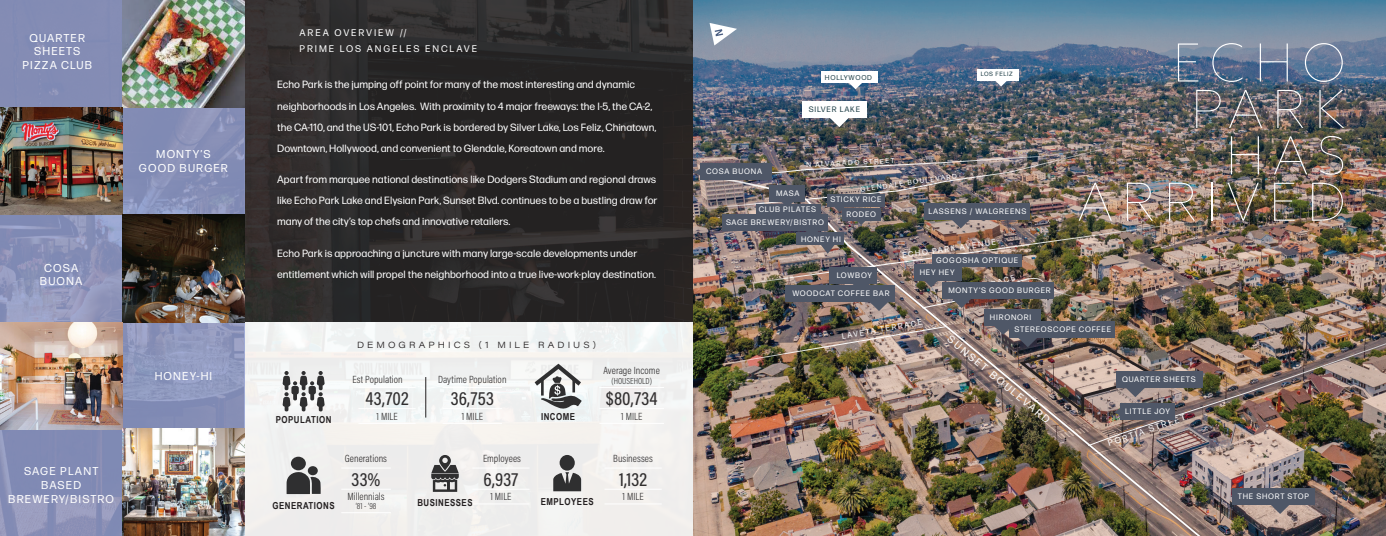
<style>
.page{position:relative;width:1386px;height:536px;background:#fff}
.page>*{position:absolute;margin:0;border:0;box-sizing:border-box;transform-origin:0 0}
.t1{font:100 52.5px/46.4px "Azo Sans";letter-spacing:.17em;color:#fff;text-align:right}
.t2{font:500 19.25px "Acumin Pro Cond";letter-spacing:.01em;color:#312f30}
.t3{font:11.38px/13.7px "Forma DJR Micro";letter-spacing:.1em;color:#fff;text-align:center}
.t4{font:10.5px/21px "Forma DJR Micro";color:#fff}
.t5{font:300 10.5px "Acumin Pro Cond";letter-spacing:.005em;color:#312f30}
.t6{font:700 9.62px "Arial Narrow";letter-spacing:.05em;color:#231f20}
.t7{font:9.62px/15.8px "Forma DJR Micro";letter-spacing:.2em;color:#fff}
.t8{font:300 8.75px "Acumin Pro Wide";letter-spacing:.355em;color:#231f20}
.t9{font:300 8.75px "Acumin Pro Cond";letter-spacing:.005em;color:#312f30}
.t10{font:8.75px "Forma DJR Micro";color:#fff}
.t11{font:7.88px/12.3px "Forma DJR Micro";letter-spacing:.1em;color:#fff}
.t12{font:7.88px "Forma DJR Micro";letter-spacing:.1em;color:#1e3e46}
.t13{font:7px "Forma DJR Micro";color:#fff}
.t14{font:7px "Forma DJR Micro";letter-spacing:.1em;color:#1e3e46}
.t15{font:6.12px "Forma DJR Micro";letter-spacing:.1em;color:#1e3e46}
</style>
<div class="page">
<img style="left:245px;top:322px;width:447px;height:214px">
<svg style="left:245px;top:0;width:448px;height:322px;background:#2a2828"></svg>
<svg style="left:0;top:0;width:245px;height:536px;background:#8890b7"></svg>
<img style="left:693px;top:0;width:693px;height:536px">
<img style="left:692px;top:175px;width:530px;height:361px">
<img style="left:1087px;top:254px;width:299px;height:192px">
<img style="left:730px;top:217px;width:493px;height:70px">
<div style="left:1232px;top:488px;width:82px;height:17px;background:#4f5767"></div>
<svg style="left:1266px;top:505px;width:28px;height:9px"></svg>
<div style="left:830px;top:266px;width:47px;height:17px;background:#4f5767"></div>
<div style="left:803px;top:101px;width:64px;height:17px;background:#fff"></div>
<svg style="left:826px;top:118px;width:27px;height:9px"></svg>
<div style="left:821px;top:71px;width:57px;height:12px;background:#fff"></div>
<svg style="left:848px;top:83px;width:15px;height:6px"></svg>
<img style="left:709px;top:325px;width:239px;height:42px">
<div style="left:977px;top:69px;width:41px;height:12px;background:#fff"></div>
<svg style="left:994px;top:81px;width:15px;height:5px"></svg>
<div style="left:786px;top:285px;width:109px;height:17px;background:#4f5767"></div>
<svg style="left:847px;top:279px;width:46px;height:32px"></svg>
<div style="left:1121px;top:402px;width:54px;height:17px;background:#4f5767"></div>
<img style="left:122px;top:0;width:123px;height:107px">
<img style="left:0;top:107px;width:122px;height:108px">
<img style="left:122px;top:215px;width:123px;height:107px">
<img style="left:0;top:322px;width:122px;height:107px">
<img style="left:122px;top:428px;width:123px;height:107px">
<svg style="left:283px;top:371px;width:42px;height:40px"></svg>
<svg style="left:535px;top:363px;width:47px;height:46px"></svg>
<svg style="left:431px;top:455px;width:28px;height:36px"></svg>
<div style="left:560px;top:455px;width:15px;height:15px;background:#2f2f30;border-radius:50%"></div>
<svg style="left:553px;top:472px;width:28px;height:19px"></svg>
<hr style="left:358px;top:387px;width:58px;height:1px;background:#fff">
<hr style="left:358px;top:408px;width:58px;height:1px;background:#fff">
<hr style="left:358px;top:423px;width:58px;height:1px;background:#fff">
<hr style="left:443px;top:387px;width:59px;height:1px;background:#fff">
<hr style="left:443px;top:408px;width:59px;height:1px;background:#fff">
<hr style="left:443px;top:423px;width:59px;height:1px;background:#fff">
<hr style="left:426px;top:377px;width:1px;height:40px;background:#231f20">
<hr style="left:599px;top:387px;width:65px;height:1px;background:#fff">
<hr style="left:599px;top:408px;width:65px;height:1px;background:#fff">
<hr style="left:599px;top:423px;width:65px;height:1px;background:#fff">
<svg style="left:287px;top:471px;width:34px;height:23px"></svg>
<div style="left:291px;top:456px;width:15px;height:14px;background:#2f2f30;border-radius:50%"></div>
<div style="left:308px;top:466px;width:10px;height:9px;background:#2f2f30;border-radius:50%"></div>
<hr style="left:341px;top:467px;width:50px;height:1px;background:#fff">
<hr style="left:341px;top:489px;width:50px;height:1px;background:#fff">
<hr style="left:341px;top:512px;width:50px;height:1px;background:#fff">
<hr style="left:472px;top:467px;width:58px;height:1px;background:#fff">
<hr style="left:472px;top:489px;width:58px;height:1px;background:#fff">
<hr style="left:472px;top:503px;width:58px;height:1px;background:#fff">
<hr style="left:605px;top:467px;width:57px;height:1px;background:#fff">
<hr style="left:605px;top:489px;width:57px;height:1px;background:#fff">
<hr style="left:605px;top:503px;width:57px;height:1px;background:#fff">
<div style="left:984px;top:309px;width:57px;height:17px;background:#4f5767"></div>
<div style="left:1116px;top:371px;width:87px;height:17px;background:#4f5767"></div>
<img style="left:990px;top:321px;width:173px;height:97px">
<div style="left:933px;top:254px;width:89px;height:12px;background:#4f5767"></div>
<div style="left:914px;top:264px;width:48px;height:16px;background:#4f5767"></div>
<img style="left:920px;top:262px;width:160px;height:47px">
<img style="left:694px;top:142px;width:431px;height:112px">
<svg style="left:710px;top:23px;width:27px;height:22px"></svg>
<p class="t3" style="left:23px;top:30px;width:71px">QUARTER<br>SHEETS<br>PIZZA CLUB</p>
<p class="t3" style="left:40px;top:260px;width:44px">COSA<br>BUONA</p>
<p class="t3" style="left:139px;top:147px;width:91px">MONTY’S<br>GOOD BURGER</p>
<p class="t7" style="left:300px;top:24px;width:179px">AREA OVERVIEW //<br>PRIME LOS ANGELES ENCLAVE</p>
<p class="t4" style="left:277px;top:74px;width:381px">Echo Park is the jumping off point for many of the most interesting and dynamic neighborhoods in Los Angeles. With proximity to 4 major freeways: the I-5, the CA-2, the CA-110, and the US-101, Echo Park is bordered by Silver Lake, Los Feliz, Chinatown, Downtown, Hollywood, and convenient to Glendale, Koreatown and more.</p>
<p class="t4" style="left:277px;top:168px;width:382px">Apart from marquee national destinations like Dodgers Stadium and regional draws like Echo Park Lake and Elysian Park, Sunset Blvd. continues to be a bustling draw for many of the city’s top chefs and innovative retailers.</p>
<p class="t4" style="left:277px;top:242px;width:380px">Echo Park is approaching a juncture with many large-scale developments under entitlement which will propel the neighborhood into a true live-work-play destination.</p>
<p class="t14" style="left:825px;top:73px;width:49px">HOLLYWOOD</p>
<p class="t12" style="left:809px;top:105px;width:53px">SILVER LAKE</p>
<p class="t15" style="left:981px;top:70px;width:33px">LOS FELIZ</p>
<p class="t13" style="left:806px;top:160px;width:89px;rotate:-3deg">N ALVARADO STREET</p>
<p class="t11" style="left:706px;top:165px;width:58px">COSA BUONA</p>
<p class="t13" style="left:860px;top:185px;width:99px;rotate:-8deg">GLENDALE BOULEVARD</p>
<p class="t11" style="left:776px;top:187px;width:25px">MASA</p>
<p class="t11" style="left:847px;top:192px;width:36px;line-height:14.4px;text-indent:-16px">STICKY RICE<br>RODEO</p>
<p class="t11" style="left:726px;top:203px;width:100px;text-indent:33px">CLUB PILATES<br>SAGE BREWERY/BISTRO</p>
<p class="t11" style="left:928px;top:204px;width:100px">LASSENS / WALGREENS</p>
<p class="t11" style="left:801px;top:232px;width:41px">HONEY HI</p>
<p class="t11" style="left:837px;top:268px;width:37px">LOWBOY</p>
<p class="t11" style="left:792px;top:287px;width:99px">WOODCAT COFFEE BAR</p>
<p class="t11" style="left:901px;top:249px;width:96px;rotate:-8deg">ECHO PARK AVENUE</p>
<p class="t11" style="left:920px;top:255px;width:100px;line-height:11.4px;text-indent:16px">GOGOSHA OPTIQUE<br>HEY HEY</p>
<p class="t11" style="left:935px;top:292px;width:83px;rotate:-15deg">LAVETA TERRACE</p>
<p class="t11" style="left:948px;top:284px;width:104px">MONTY’S GOOD BURGER</p>
<h1 class="t1" style="left:1078px;top:39px;width:269px">ECHO<br>PARK<br>HAS<br>ARRIVED</h1>
<p class="t3" style="left:155px;top:369px;width:59px">HONEY-HI</p>
<p class="t8" style="left:357px;top:339px;width:240px">DEMOGRAPHICS (1 MILE RADIUS)</p>
<p class="t5" style="left:352px;top:372px;width:52px">Est Population</p>
<p class="t5" style="left:438px;top:372px;width:70px">Daytime Population</p>
<h2 class="t2" style="left:365px;top:386px;width:45px">43,702</h2>
<p class="t5" style="left:376px;top:409px;width:23px">1 MILE</p>
<h2 class="t2" style="left:451px;top:386px;width:45px">36,753</h2>
<p class="t5" style="left:462px;top:409px;width:23px">1 MILE</p>
<p class="t6" style="left:276px;top:412px;width:57px">POPULATION</p>
<p class="t6" style="left:541px;top:409px;width:35px">INCOME</p>
<p class="t5" style="left:604px;top:363px;width:58px">Average Income</p>
<p class="t9" style="left:611px;top:375px;width:42px">(HOUSEHOLD)</p>
<h2 class="t2" style="left:606px;top:386px;width:53px">$80,734</h2>
<p class="t5" style="left:621px;top:409px;width:23px">1 MILE</p>
<p class="t11" style="left:841px;top:330px;width:83px;rotate:-10deg">LAVETA TERRACE</p>
<p class="t11" style="left:1014px;top:311px;width:98px;text-indent:-25px">HIRONORI<br>STEREOSCOPE COFFEE</p>
<p class="t4" style="left:956px;top:329px;width:132px;rotate:40deg">SUNSET BOULEVARD</p>
<p class="t11" style="left:1122px;top:373px;width:75px">QUARTER SHEETS</p>
<p class="t11" style="left:1125px;top:404px;width:46px">LITTLE JOY</p>
<p class="t10" style="left:1107px;top:438px;width:83px;rotate:-19deg">PORTIA STREET</p>
<p class="t5" style="left:345px;top:452px;width:44px">Generations</p>
<p class="t5" style="left:483px;top:452px;width:40px">Employees</p>
<p class="t5" style="left:613px;top:452px;width:41px">Businesses</p>
<p class="t3" style="left:8px;top:464px;width:107px">SAGE PLANT<br>BASED<br>BREWERY/BISTRO</p>
<p class="t6" style="left:273px;top:498px;width:64px">GENERATIONS</p>
<h2 class="t2" style="left:352px;top:466px;width:31px">33%</h2>
<p class="t5" style="left:348px;top:490px;width:39px">Millennials</p>
<p class="t9" style="left:356px;top:500px;width:22px">‘81 - ’98</p>
<h2 class="t2" style="left:484px;top:466px;width:36px">6,937</h2>
<p class="t5" style="left:490px;top:490px;width:23px">1 MILE</p>
<p class="t6" style="left:417px;top:495px;width:57px">BUSINESSES</p>
<p class="t6" style="left:541px;top:494px;width:54px">EMPLOYEES</p>
<h2 class="t2" style="left:619px;top:466px;width:30px">1,132</h2>
<p class="t5" style="left:623px;top:490px;width:23px">1 MILE</p>
<p class="t11" style="left:1238px;top:490px;width:73px">THE SHORT STOP</p>
</div>
